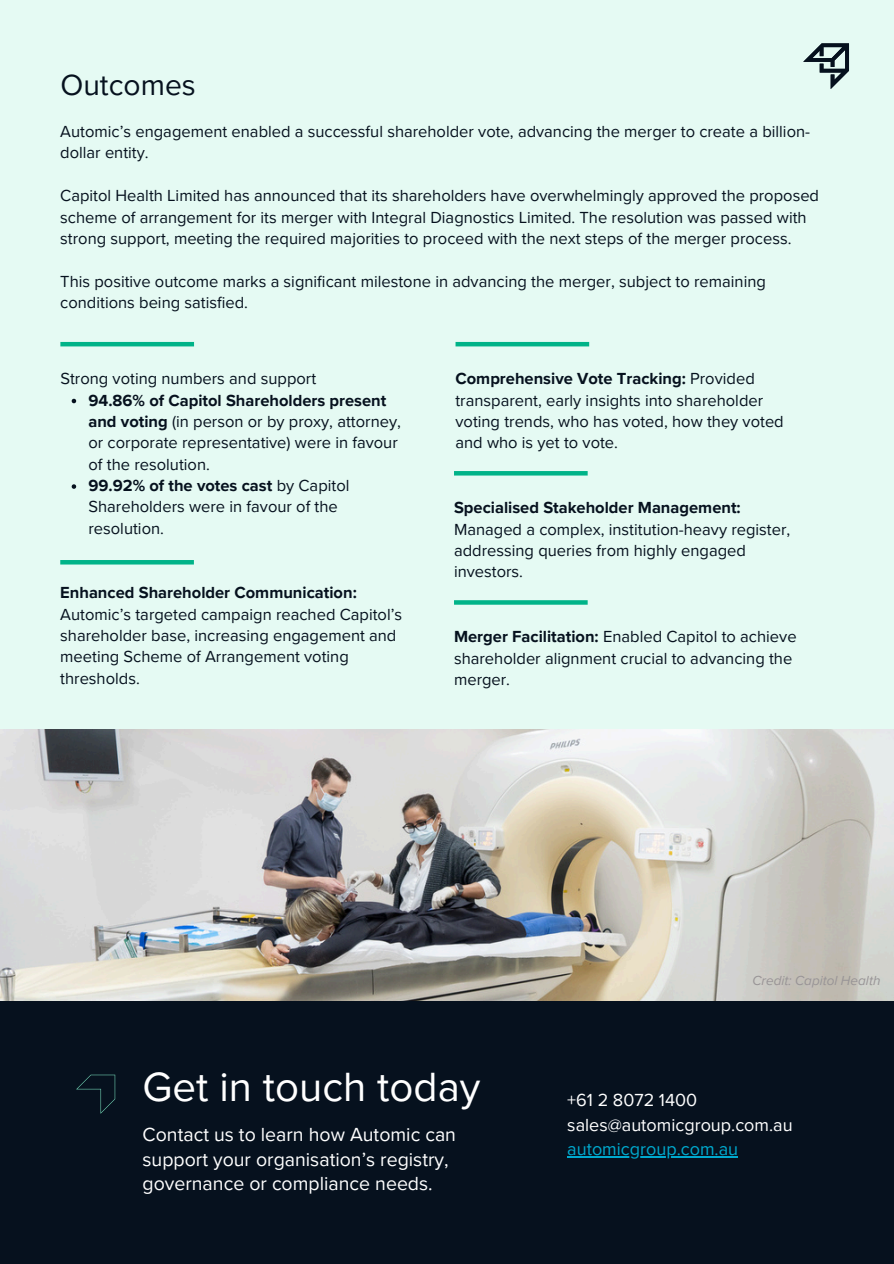
<style>
.page{position:relative;width:894px;height:1264px;background:#fff}
.page>*{position:absolute;margin:0;border:0;box-sizing:border-box;transform-origin:0 0}
.t1{font:42px "Proxima Nova";color:#fff}
.t2{font:30px "Proxima Nova";color:#06111e}
.t3{font:19.5px/24.8px "Proxima Nova";color:#fff}
.t4{font:18px/24.8px "Proxima Nova";color:#fff}
.t5{font:18px "Proxima Nova";color:#00a9ce}
.t6{font:16.5px/21.3px "Proxima Nova";color:#06111e}
.t7{font:italic 13.5px "Proxima Nova";color:#989496}
.s1{font-weight:700}
</style>
<div class="page">
<div style="left:0;top:0;width:893px;height:1263px;background:#e5faf3"></div>
<svg style="left:803px;top:43px;width:45px;height:46px"></svg>
<hr style="left:60px;top:342px;width:134px;height:4px;background:#00b388">
<div style="left:0;top:1000px;width:893px;height:263px;background:#06111e"></div>
<hr style="left:567px;top:1156px;width:171px;height:1px;background:#00a9ce">
<svg style="left:76px;top:1074px;width:39px;height:39px"></svg>
<hr style="left:455px;top:342px;width:134px;height:4px;background:#00b388">
<hr style="left:60px;top:560px;width:134px;height:4px;background:#00b388">
<img style="left:0;top:729px;width:893px;height:271px">
<svg style="left:72px;top:399px;width:4px;height:4px"></svg>
<svg style="left:72px;top:484px;width:4px;height:5px"></svg>
<hr style="left:454px;top:471px;width:133px;height:4px;background:#00b388">
<svg style="left:454px;top:600px;width:133px;height:4px"></svg>
<h4 class="t2" style="left:60px;top:67px;width:137px">Outcomes</h4>
<p class="t6" style="left:60px;top:121px;width:751px">Automic’s engagement enabled a successful shareholder vote, advancing the merger to create a billion&shy;dollar entity.</p>
<p class="t6" style="left:60px;top:185px;width:760px">Capitol Health Limited has announced that its shareholders have overwhelmingly approved the proposed scheme of arrangement for its merger with Integral Diagnostics Limited. The resolution was passed with strong support, meeting the required majorities to proceed with the next steps of the merger process.</p>
<p class="t6" style="left:60px;top:271px;width:707px">This positive outcome marks a significant milestone in advancing the merger, subject to remaining conditions being satisfied.</p>
<h4 class="t6" style="left:60px;top:368px;width:257px">Strong voting numbers and support</h4>
<p class="t6" style="left:88px;top:390px;width:314px"><span class="s1">94.86% of Capitol Shareholders present and voting</span> (in person or by proxy, attorney, or corporate representative) were in favour of the resolution.</p>
<p class="t6" style="left:88px;top:475px;width:262px"><span class="s1">99.92% of the votes cast</span> by Capitol<br>Shareholders were in favour of the resolution.</p>
<h4 class="t6" style="left:60px;top:582px;width:343px"><span class="s1">Enhanced Shareholder Communication:<br></span>Automic’s targeted campaign reached Capitol’s shareholder base, increasing engagement and meeting Scheme of Arrangement voting thresholds.</h4>
<h4 class="t6" style="left:455px;top:368px;width:330px"><span class="s1">Comprehensive Vote Tracking:</span> Provided transparent, early insights into shareholder voting trends, who has voted, how they voted and who is yet to vote.</h4>
<p class="t6" style="left:454px;top:497px;width:338px"><span class="s1">Specialised Stakeholder Management:<br></span>Managed a complex, institution-heavy register, addressing queries from highly engaged investors.</p>
<h4 class="t6" style="left:454px;top:626px;width:344px"><span class="s1">Merger Facilitation:</span> Enabled Capitol to achieve shareholder alignment crucial to advancing the merger.</h4>
<p class="t7" style="left:752px;top:972px;width:129px">Credit: Capitol Health</p>
<h4 class="t1" style="left:142px;top:1062px;width:339px">Get in touch today</h4>
<h4 class="t3" style="left:142px;top:1122px;width:315px">Contact us to learn how Automic can support your organisation’s registry, governance or compliance needs.</h4>
<h2 class="t4" style="left:567px;top:1087px;width:227px">+61 2 8072 1400 sales@automicgroup.com.au</h2>
<p class="t5" style="left:567px;top:1138px;width:172px">automicgroup.com.au</p>
</div>
